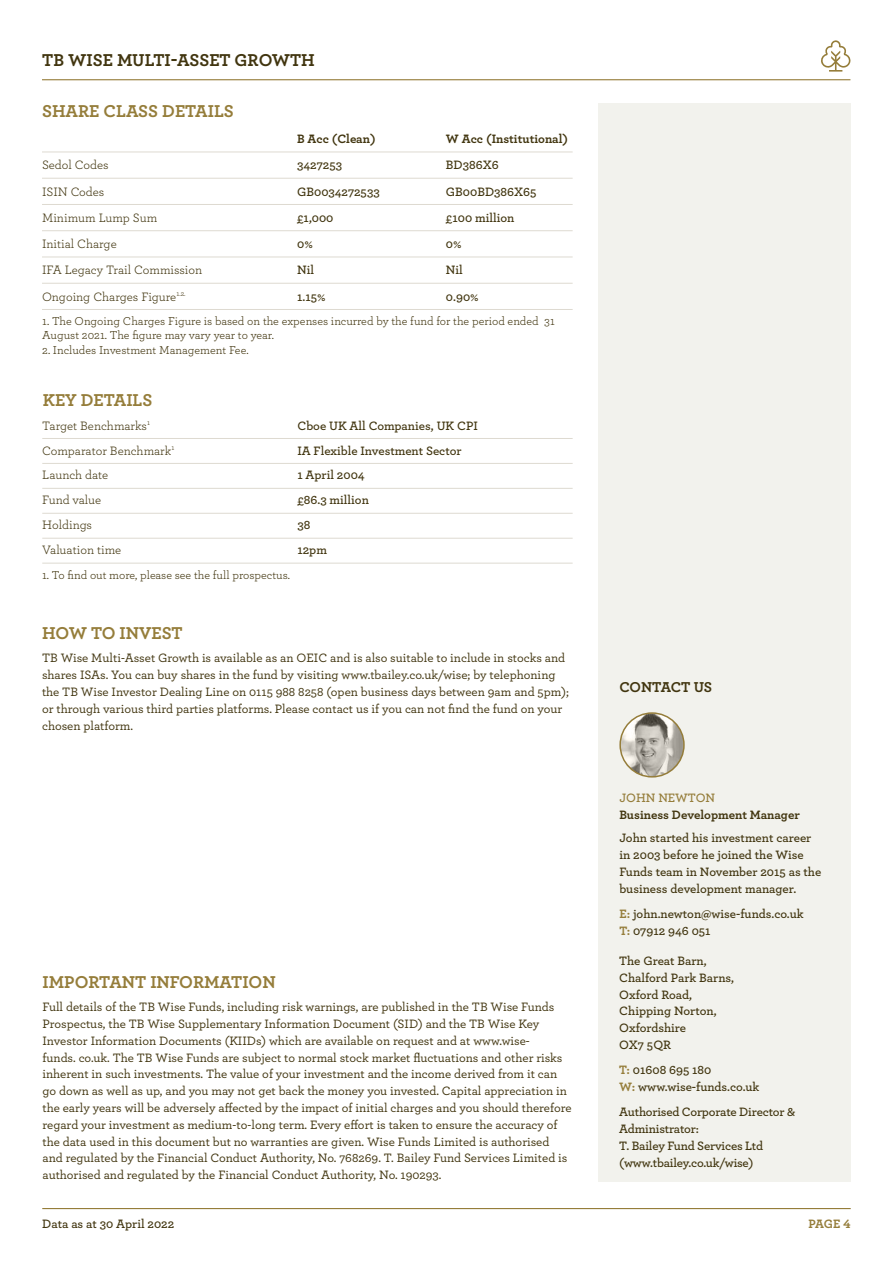
<style>
.page{position:relative;width:893px;height:1263px;background:#fff}
.page>*{position:absolute;margin:0;border:0;box-sizing:border-box;transform-origin:0 0}
.t1{font:700 18px "Archer";color:#957d3a}
.t2{font:700 18px "Archer";color:#41350f}
.t3{font:700 15px "Archer";letter-spacing:-.02em;color:#41350f}
.t4{font:500 12.75px/16.8px "Archer";color:#41350f}
.t5{font:600 12.75px/16.8px "Archer";color:#41350f}
.t6{font:12.75px "Archer";color:#41350f}
.t7{font:700 12.75px "Archer";color:#41350f}
.t8{font:600 12.75px "Archer";color:#957d3a}
.t9{font:700 12.75px "Archer";color:#957d3a}
.t10{font:12px/14.4px "Archer";color:#41350f}
.s1{font-weight:700;color:#957d3a}
</style>
<div class="page">
<div style="left:598px;top:103px;width:252px;height:1078px;background:#f2f2ed"></div>
<img style="left:620px;top:713px;width:64px;height:64px;border-radius:32px">
<div style="left:619px;top:712px;width:66px;height:65px;border:2px solid #957d3a;border-radius:50%"></div>
<hr style="left:42px;top:79px;width:808px;height:1px;background:#957d3a">
<hr style="left:42px;top:1208px;width:809px;height:1px;background:#957d3a">
<svg style="left:821px;top:40px;width:30px;height:32px"></svg>
<hr style="left:42px;top:152px;width:531px;height:1px;background:#dedad1">
<hr style="left:42px;top:178px;width:531px;height:1px;background:#dedad1">
<hr style="left:42px;top:204px;width:531px;height:1px;background:#dedad1">
<hr style="left:42px;top:230px;width:531px;height:1px;background:#dedad1">
<hr style="left:42px;top:257px;width:531px;height:1px;background:#dedad1">
<hr style="left:42px;top:283px;width:531px;height:1px;background:#dedad1">
<hr style="left:42px;top:309px;width:531px;height:1px;background:#dedad1">
<hr style="left:42px;top:438px;width:531px;height:1px;background:#dedad1">
<hr style="left:42px;top:463px;width:531px;height:1px;background:#dedad1">
<hr style="left:42px;top:488px;width:531px;height:1px;background:#dedad1">
<hr style="left:42px;top:513px;width:531px;height:1px;background:#dedad1">
<hr style="left:42px;top:538px;width:531px;height:1px;background:#dedad1">
<hr style="left:42px;top:563px;width:531px;height:1px;background:#dedad1">
<h1 class="t2" style="left:42px;top:46px;width:274px">TB WISE MULTI-ASSET GROWTH</h1>
<h1 class="t1" style="left:42px;top:97px;width:193px">SHARE CLASS DETAILS</h1>
<p class="t7" style="left:297px;top:129px;width:80px">B Acc (Clean)</p>
<p class="t7" style="left:446px;top:129px;width:124px">W Acc (Institutional)</p>
<p class="t6" style="left:42px;top:156px;width:68px">Sedol Codes</p>
<p class="t5" style="left:297px;top:156px;width:46px">3427253</p>
<p class="t5" style="left:446px;top:156px;width:54px">BD386X6</p>
<p class="t6" style="left:42px;top:183px;width:64px">ISIN Codes</p>
<p class="t5" style="left:297px;top:182px;width:84px">GB0034272533</p>
<p class="t5" style="left:446px;top:182px;width:92px">GB00BD386X65</p>
<p class="t6" style="left:42px;top:209px;width:117px">Minimum Lump Sum</p>
<p class="t5" style="left:297px;top:208px;width:38px">£1,000</p>
<p class="t5" style="left:446px;top:208px;width:70px">£100 million</p>
<p class="t6" style="left:42px;top:235px;width:76px">Initial Charge</p>
<p class="t5" style="left:297px;top:235px;width:17px">0%</p>
<p class="t5" style="left:446px;top:235px;width:17px">0%</p>
<p class="t6" style="left:42px;top:261px;width:162px">IFA Legacy Trail Commission</p>
<p class="t5" style="left:297px;top:261px;width:18px">Nil</p>
<p class="t5" style="left:446px;top:261px;width:18px">Nil</p>
<p class="t6" style="left:42px;top:288px;width:145px">Ongoing Charges Figure<sup>1.2.</sup></p>
<p class="t5" style="left:297px;top:287px;width:30px">1.15%</p>
<p class="t5" style="left:446px;top:287px;width:34px">0.90%</p>
<p class="t10" style="left:42px;top:313px;width:514px">1. The Ongoing Charges Figure is based on the expenses incurred by the fund for the period ended 31<br>August 2021. The figure may vary year to year.</p>
<p class="t10" style="left:42px;top:342px;width:208px">2. Includes Investment Management Fee.</p>
<h1 class="t1" style="left:43px;top:385px;width:111px">KEY DETAILS</h1>
<p class="t6" style="left:42px;top:417px;width:109px">Target Benchmarks<sup>1</sup></p>
<p class="t5" style="left:297px;top:416px;width:182px">Cboe UK All Companies, UK CPI</p>
<p class="t6" style="left:42px;top:441px;width:134px">Comparator Benchmark<sup>1</sup></p>
<p class="t5" style="left:297px;top:441px;width:166px">IA Flexible Investment Sector</p>
<p class="t6" style="left:42px;top:466px;width:68px">Launch date</p>
<p class="t5" style="left:297px;top:466px;width:69px">1 April 2004</p>
<p class="t6" style="left:42px;top:491px;width:61px">Fund value</p>
<p class="t5" style="left:297px;top:491px;width:73px">£86.3 million</p>
<p class="t6" style="left:42px;top:516px;width:51px">Holdings</p>
<p class="t5" style="left:297px;top:516px;width:14px">38</p>
<p class="t6" style="left:42px;top:541px;width:81px">Valuation time</p>
<p class="t5" style="left:297px;top:541px;width:31px">12pm</p>
<p class="t10" style="left:42px;top:567px;width:250px">1. To find out more, please see the full prospectus.</p>
<h1 class="t1" style="left:42px;top:619px;width:142px">HOW TO INVEST</h1>
<p class="t4" style="left:42px;top:649px;width:528px">TB Wise Multi-Asset Growth is available as an OEIC and is also suitable to include in stocks and shares ISAs. You can buy shares in the fund by visiting www.tbailey.co.uk/wise; by telephoning the TB Wise Investor Dealing Line on 0115 988 8258 (open business days between 9am and 5pm); or through various third parties platforms. Please contact us if you can not find the fund on your chosen platform.</p>
<h1 class="t1" style="left:43px;top:968px;width:235px">IMPORTANT INFORMATION</h1>
<p class="t4" style="left:43px;top:998px;width:531px">Full details of the TB Wise Funds, including risk warnings, are published in the TB Wise Funds Prospectus, the TB Wise Supplementary Information Document (SID) and the TB Wise Key Investor Information Documents (KIIDs) which are available on request and at www.wise-<br>funds. co.uk. The TB Wise Funds are subject to normal stock market fluctuations and other risks inherent in such investments. The value of your investment and the income derived from it can go down as well as up, and you may not get back the money you invested. Capital appreciation in the early years will be adversely affected by the impact of initial charges and you should therefore regard your investment as medium-to-long term. Every effort is taken to ensure the accuracy of the data used in this document but no warranties are given. Wise Funds Limited is authorised and regulated by the Financial Conduct Authority, No. 768269. T. Bailey Fund Services Limited is authorised and regulated by the Financial Conduct Authority, No. 190293.</p>
<p class="t5" style="left:42px;top:1214px;width:134px">Data as at 30 April 2022</p>
<p class="t3" style="left:619px;top:675px;width:94px">CONTACT US</p>
<p class="t8" style="left:619px;top:788px;width:97px">JOHN NEWTON</p>
<p class="t7" style="left:619px;top:804px;width:182px">Business Development Manager</p>
<p class="t5" style="left:619px;top:829px;width:203px">John started his investment career in 2003 before he joined the Wise Funds team in November 2015 as the business development manager.</p>
<p class="t5" style="left:619px;top:905px;width:186px"><span class="s1">E:</span> john.newton@wise-funds.co.uk<br><span class="s1">T:</span> 07912 946 051</p>
<p class="t5" style="left:619px;top:951px;width:116px">The Great Barn,<br>Chalford Park Barns,<br>Oxford Road,<br>Chipping Norton,<br>Oxfordshire<br>OX7 5QR</p>
<p class="t5" style="left:619px;top:1061px;width:142px"><span class="s1">T:</span> 01608 695 180<br><span class="s1">W:</span> www.wise-funds.co.uk</p>
<p class="t5" style="left:619px;top:1103px;width:177px">Authorised Corporate Director &amp;<br>Administrator:<br>T. Bailey Fund Services Ltd (www.tbailey.co.uk/wise)</p>
<p class="t9" style="left:808px;top:1214px;width:44px">PAGE 4</p>
</div>
